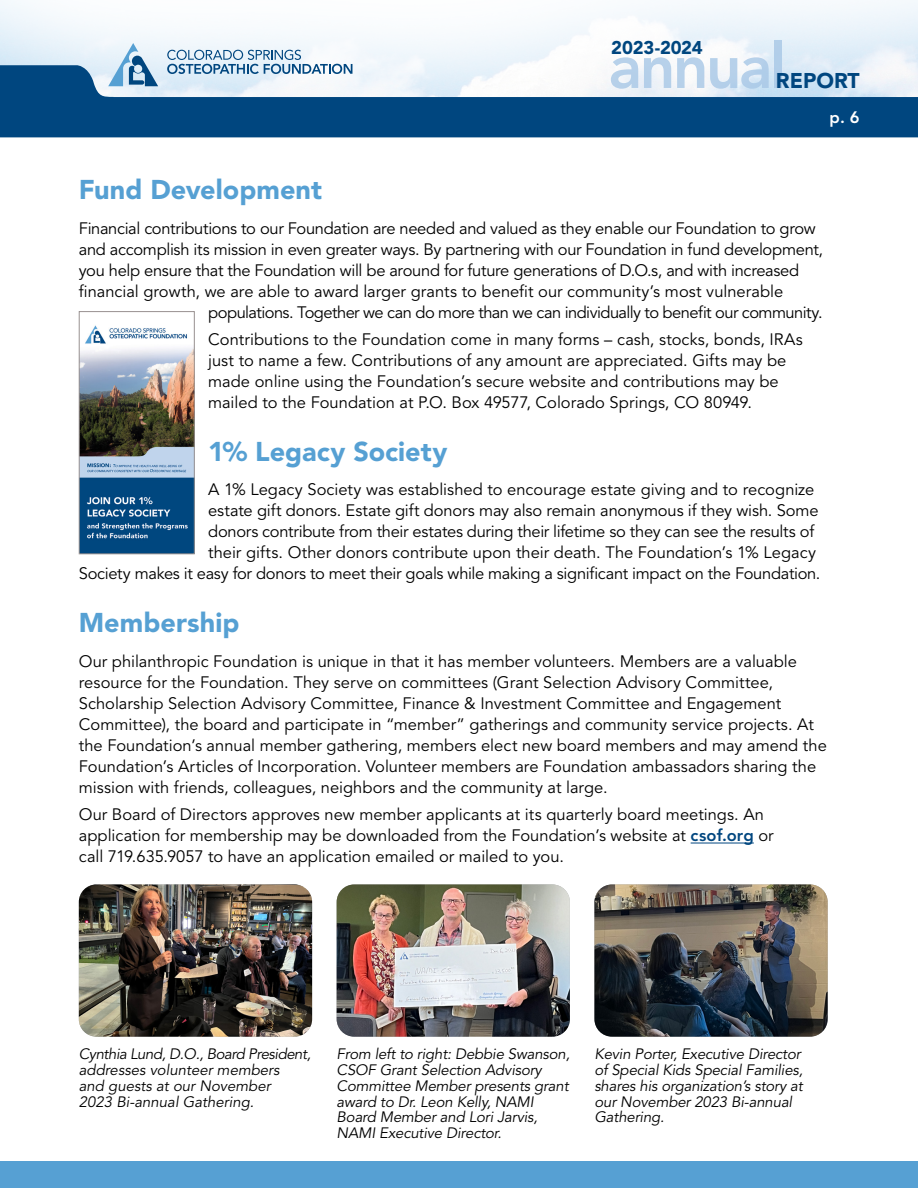
<style>
.page{position:relative;width:918px;height:1188px;background:#fff}
.page>*{position:absolute;margin:0;border:0;box-sizing:border-box;transform-origin:0 0}
.t1{font:800 62.25px "Avenir";letter-spacing:-.04em;color:#a7c7e6}
.t2{font:900 27px "Avenir";color:#56a0d3}
.t3{font:900 21.15px "Avenir";color:#00467f}
.t4{font:900 18.45px "Avenir";letter-spacing:-.005em;color:#00467f}
.t5{font:16.5px/21px "Avenir";color:#000}
.t6{font:16.5px "Avenir";letter-spacing:-.02em;color:#000}
.t7{font:16.5px "Avenir";letter-spacing:-.035em;color:#000}
.t8{font:800 16.5px "Avenir";color:#fff}
.t9{font:italic 15px/15.8px "Avenir";letter-spacing:-.01em;color:#000}
.s1{font-weight:800;color:#00467f}
</style>
<div class="page">
<svg style="left:0;top:65px;width:918px;height:72px;fill:#00467f"></svg>
<svg style="left:108px;top:43px;width:50px;height:43px;background:#a7c5dd"></svg>
<svg style="left:167px;top:50px;width:185px;height:24px"></svg>
<div style="left:0;top:1161px;width:918px;height:27px;background:#56a0d3"></div>
<hr style="left:691px;top:843px;width:63px;height:1px;background:#00467f">
<img style="left:81px;top:325px;width:112px;height:227px">
<div style="left:79px;top:311px;width:116px;height:243px;border:1px solid #989190"></div>
<img style="left:79px;top:884px;width:233px;height:153px">
<img style="left:337px;top:884px;width:233px;height:153px">
<img style="left:594px;top:884px;width:234px;height:153px">
<h1 class="t1" style="left:609px;top:30px;width:179px">annual</h1>
<p class="t4" style="left:611px;top:37px;width:93px">2023-2024</p>
<p class="t3" style="left:776px;top:68px;width:85px">REPORT</p>
<p class="t8" style="left:830px;top:107px;width:31px">p. 6</p>
<h2 class="t2" style="left:79px;top:173px;width:245px">Fund Development</h2>
<p class="t6" style="left:79px;top:218px;width:738px">Financial contributions to our Foundation are needed and valued as they enable our Foundation to grow</p>
<p class="t6" style="left:79px;top:239px;width:746px">and accomplish its mission in even greater ways. By partnering with our Foundation in fund development,</p>
<p class="t6" style="left:79px;top:260px;width:722px">you help ensure that the Foundation will be around for future generations of D.O.s, and with increased</p>
<p class="t5" style="left:79px;top:281px;width:706px">financial growth, we are able to award larger grants to benefit our community’s most vulnerable</p>
<p class="t7" style="left:208px;top:302px;width:616px">populations. Together we can do more than we can individually to benefit our community.</p>
<p class="t5" style="left:208px;top:330px;width:596px">Contributions to the Foundation come in many forms – cash, stocks, bonds, IRAs just to name a few. Contributions of any amount are appreciated. Gifts may be made online using the Foundation’s secure website and contributions may be mailed to the Foundation at P.O. Box 49577, Colorado Springs, CO 80949.</p>
<h2 class="t2" style="left:208px;top:435px;width:241px">1% Legacy Society</h2>
<p class="t5" style="left:208px;top:480px;width:608px">A 1% Legacy Society was established to encourage estate giving and to recognize</p>
<p class="t5" style="left:208px;top:501px;width:612px">estate gift donors. Estate gift donors may also remain anonymous if they wish. Some</p>
<p class="t6" style="left:208px;top:522px;width:608px">donors contribute from their estates during their lifetime so they can see the results of</p>
<p class="t5" style="left:208px;top:543px;width:609px">their gifts. Other donors contribute upon their death. The Foundation’s 1% Legacy</p>
<p class="t6" style="left:79px;top:564px;width:743px">Society makes it easy for donors to meet their goals while making a significant impact on the Foundation.</p>
<h2 class="t2" style="left:79px;top:606px;width:162px">Membership</h2>
<p class="t5" style="left:79px;top:651px;width:750px">Our philanthropic Foundation is unique in that it has member volunteers. Members are a valuable resource for the Foundation. They serve on committees (Grant Selection Advisory Committee, Scholarship Selection Advisory Committee, Finance &amp; Investment Committee and Engagement Committee), the board and participate in “member” gatherings and community service projects. At the Foundation’s annual member gathering, members elect new board members and may amend the Foundation’s Articles of Incorporation. Volunteer members are Foundation ambassadors sharing the mission with friends, colleagues, neighbors and the community at large.</p>
<p class="t5" style="left:79px;top:805px;width:696px">Our Board of Directors approves new member applicants at its quarterly board meetings. An application for membership may be downloaded from the Foundation’s website at <span class="s1">csof.org</span> or call 719.635.9057 to have an application emailed or mailed to you.</p>
<p class="t9" style="left:79px;top:1047px;width:234px">Cynthia Lund, D.O., Board President, addresses volunteer members<br>and guests at our November<br>2023 Bi-annual Gathering.</p>
<p class="t9" style="left:337px;top:1047px;width:235px">From left to right: Debbie Swanson,<br>CSOF Grant Selection Advisory<br>Committee Member presents grant award to Dr. Leon Kelly, NAMI<br>Board Member and Lori Jarvis,<br>NAMI Executive Director.</p>
<p class="t9" style="left:594px;top:1047px;width:210px">Kevin Porter, Executive Director of Special Kids Special Families, shares his organization’s story at our November 2023 Bi-annual<br>Gathering.</p>
</div>
